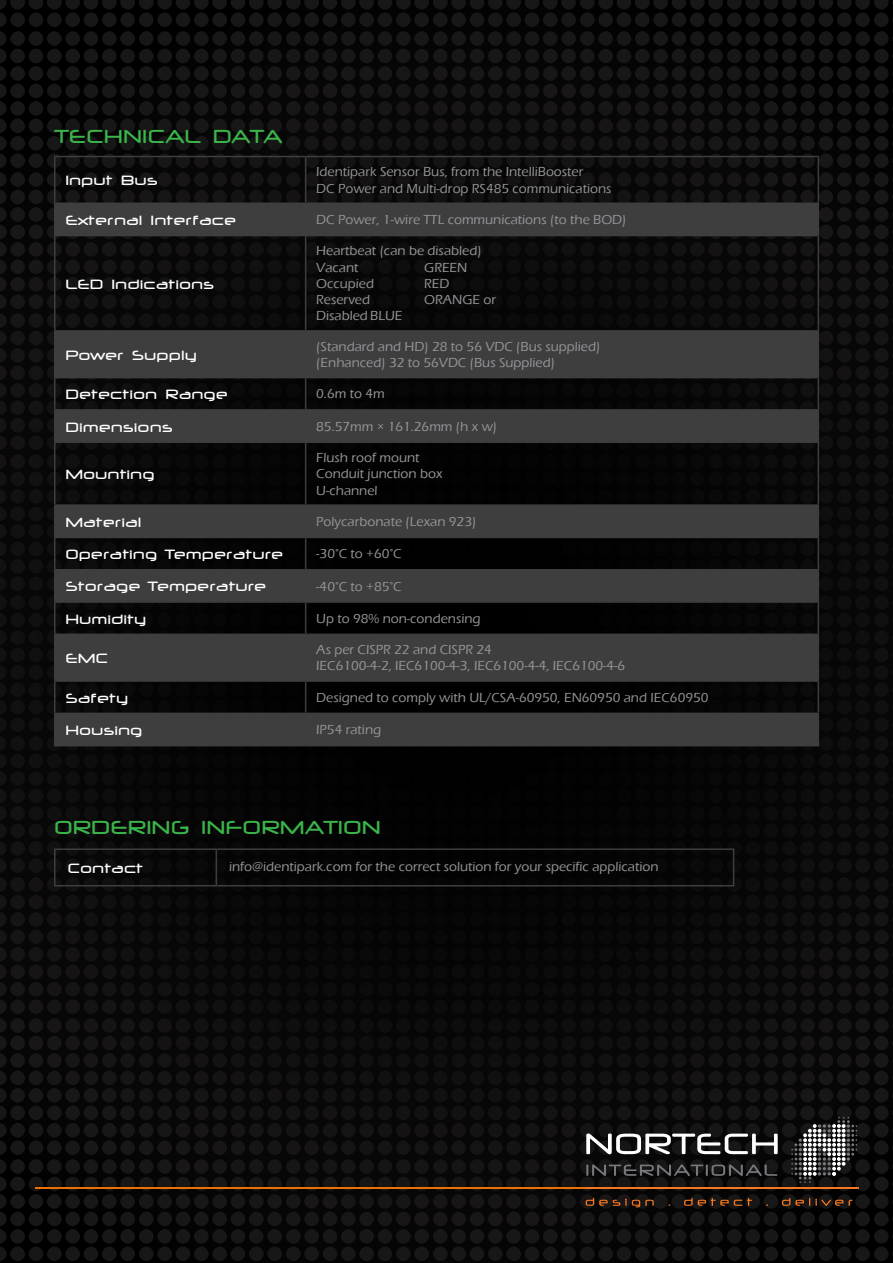
<style>
.page{position:relative;width:893px;height:1263px;background:#fff}
.page>*{position:absolute;margin:0;border:0;box-sizing:border-box;transform-origin:0 0}
.t1{font:500 21px "Nortech";color:#3bb44a}
.t2{font:500 15px "Nortech";color:#fff}
.t3{font:500 13.5px/16.2px "Eras ITC";color:#939598}
</style>
<div class="page">
<div style="left:0;top:0;width:893px;height:1263px;background:linear-gradient(to right,#0c0b0c,#0c0b0b)"></div>
<hr style="left:35px;top:1188px;width:824px;height:1px;background:#ed7004">
<svg style="left:586px;top:1164px;width:191px;height:12px;background:#2f2f30"></svg>
<svg style="left:586px;top:1133px;width:192px;height:21px"></svg>
<svg style="left:791px;top:1117px;width:66px;height:66px;background:#464646"></svg>
<hr style="left:586px;top:1188px;width:270px;height:1px;background:#f47721">
<svg style="left:586px;top:1198px;width:68px;height:9px"></svg>
<svg style="left:684px;top:1198px;width:68px;height:8px"></svg>
<svg style="left:782px;top:1198px;width:61px;height:8px"></svg>
<svg style="left:849px;top:1200px;width:4px;height:6px"></svg>
<svg style="left:56px;top:204px;width:762px;height:541px;background:#212021"></svg>
<hr style="left:54px;top:156px;width:252px;height:1px;background:#3e3e3f">
<hr style="left:54px;top:157px;width:2px;height:45px;background:#3e3e3f">
<hr style="left:306px;top:156px;width:513px;height:1px;background:#3e3e3f">
<hr style="left:305px;top:157px;width:1px;height:45px;background:#3e3e3f">
<hr style="left:818px;top:157px;width:1px;height:45px;background:#3e3e3f">
<hr style="left:54px;top:202px;width:252px;height:2px;background:#3e3e3f">
<hr style="left:54px;top:204px;width:2px;height:31px;background:#3e3e3f">
<hr style="left:306px;top:202px;width:513px;height:2px;background:#3e3e3f">
<hr style="left:305px;top:204px;width:1px;height:31px;background:#3e3e3f">
<hr style="left:818px;top:204px;width:1px;height:31px;background:#3e3e3f">
<hr style="left:54px;top:235px;width:252px;height:1px;background:#3e3e3f">
<hr style="left:54px;top:236px;width:2px;height:94px;background:#3e3e3f">
<hr style="left:306px;top:235px;width:513px;height:1px;background:#3e3e3f">
<hr style="left:305px;top:236px;width:1px;height:94px;background:#3e3e3f">
<hr style="left:818px;top:236px;width:1px;height:94px;background:#3e3e3f">
<hr style="left:54px;top:330px;width:252px;height:2px;background:#3e3e3f">
<hr style="left:54px;top:332px;width:2px;height:45px;background:#3e3e3f">
<hr style="left:306px;top:330px;width:513px;height:2px;background:#3e3e3f">
<hr style="left:305px;top:332px;width:1px;height:45px;background:#3e3e3f">
<hr style="left:818px;top:332px;width:1px;height:45px;background:#3e3e3f">
<hr style="left:54px;top:377px;width:252px;height:1px;background:#3e3e3f">
<hr style="left:54px;top:378px;width:2px;height:31px;background:#3e3e3f">
<hr style="left:306px;top:377px;width:513px;height:1px;background:#3e3e3f">
<hr style="left:305px;top:378px;width:1px;height:31px;background:#3e3e3f">
<hr style="left:818px;top:378px;width:1px;height:31px;background:#3e3e3f">
<hr style="left:54px;top:409px;width:252px;height:2px;background:#3e3e3f">
<hr style="left:54px;top:411px;width:2px;height:30px;background:#3e3e3f">
<hr style="left:306px;top:409px;width:513px;height:2px;background:#3e3e3f">
<hr style="left:305px;top:411px;width:1px;height:30px;background:#3e3e3f">
<hr style="left:818px;top:411px;width:1px;height:30px;background:#3e3e3f">
<hr style="left:54px;top:441px;width:252px;height:2px;background:#3e3e3f">
<hr style="left:54px;top:443px;width:2px;height:61px;background:#3e3e3f">
<hr style="left:306px;top:441px;width:513px;height:2px;background:#3e3e3f">
<hr style="left:305px;top:443px;width:1px;height:61px;background:#3e3e3f">
<hr style="left:818px;top:443px;width:1px;height:61px;background:#3e3e3f">
<hr style="left:54px;top:504px;width:252px;height:2px;background:#3e3e3f">
<hr style="left:54px;top:506px;width:2px;height:31px;background:#3e3e3f">
<hr style="left:306px;top:504px;width:513px;height:2px;background:#3e3e3f">
<hr style="left:305px;top:506px;width:1px;height:31px;background:#3e3e3f">
<hr style="left:818px;top:506px;width:1px;height:31px;background:#3e3e3f">
<hr style="left:54px;top:537px;width:252px;height:1px;background:#3e3e3f">
<hr style="left:54px;top:538px;width:2px;height:31px;background:#3e3e3f">
<hr style="left:306px;top:537px;width:513px;height:1px;background:#3e3e3f">
<hr style="left:305px;top:538px;width:1px;height:31px;background:#3e3e3f">
<hr style="left:818px;top:538px;width:1px;height:31px;background:#3e3e3f">
<hr style="left:54px;top:569px;width:252px;height:1px;background:#3e3e3f">
<hr style="left:54px;top:570px;width:2px;height:31px;background:#3e3e3f">
<hr style="left:306px;top:569px;width:513px;height:1px;background:#3e3e3f">
<hr style="left:305px;top:570px;width:1px;height:31px;background:#3e3e3f">
<hr style="left:818px;top:570px;width:1px;height:31px;background:#3e3e3f">
<hr style="left:54px;top:601px;width:252px;height:2px;background:#3e3e3f">
<hr style="left:54px;top:603px;width:2px;height:31px;background:#3e3e3f">
<hr style="left:306px;top:601px;width:513px;height:2px;background:#3e3e3f">
<hr style="left:305px;top:603px;width:1px;height:31px;background:#3e3e3f">
<hr style="left:818px;top:603px;width:1px;height:31px;background:#3e3e3f">
<hr style="left:54px;top:634px;width:252px;height:1px;background:#3e3e3f">
<hr style="left:54px;top:635px;width:2px;height:45px;background:#3e3e3f">
<hr style="left:306px;top:634px;width:513px;height:1px;background:#3e3e3f">
<hr style="left:305px;top:635px;width:1px;height:45px;background:#3e3e3f">
<hr style="left:818px;top:635px;width:1px;height:45px;background:#3e3e3f">
<hr style="left:54px;top:680px;width:252px;height:2px;background:#3e3e3f">
<hr style="left:54px;top:682px;width:2px;height:31px;background:#3e3e3f">
<hr style="left:306px;top:680px;width:513px;height:2px;background:#3e3e3f">
<hr style="left:305px;top:682px;width:1px;height:31px;background:#3e3e3f">
<hr style="left:818px;top:682px;width:1px;height:31px;background:#3e3e3f">
<hr style="left:54px;top:713px;width:252px;height:1px;background:#3e3e3f">
<hr style="left:54px;top:714px;width:2px;height:31px;background:#3e3e3f">
<hr style="left:306px;top:713px;width:513px;height:1px;background:#3e3e3f">
<hr style="left:305px;top:714px;width:1px;height:31px;background:#3e3e3f">
<hr style="left:818px;top:714px;width:1px;height:31px;background:#3e3e3f">
<hr style="left:54px;top:745px;width:252px;height:1px;background:#3e3e3f">
<hr style="left:306px;top:745px;width:513px;height:1px;background:#3e3e3f">
<hr style="left:54px;top:848px;width:162px;height:2px;background:#3e3e3f">
<hr style="left:54px;top:850px;width:2px;height:35px;background:#3e3e3f">
<hr style="left:216px;top:848px;width:518px;height:2px;background:#3e3e3f">
<hr style="left:216px;top:850px;width:1px;height:35px;background:#3e3e3f">
<hr style="left:733px;top:850px;width:1px;height:35px;background:#3e3e3f">
<hr style="left:54px;top:885px;width:162px;height:1px;background:#3e3e3f">
<hr style="left:216px;top:885px;width:518px;height:1px;background:#3e3e3f">
<h1 class="t1" style="left:54px;top:128px;width:230px">TECHNICAL DATA</h1>
<p class="t2" style="left:65px;top:174px;width:94px">Input Bus</p>
<p class="t3" style="left:316px;top:164px;width:297px">Identipark Sensor Bus, from the IntelliBooster<br>DC Power and Multi-drop RS485 communications</p>
<p class="t2" style="left:65px;top:214px;width:172px">External Interface</p>
<p class="t3" style="left:316px;top:212px;width:312px">DC Power, 1-wire TTL communications (to the BOD)</p>
<p class="t2" style="left:65px;top:278px;width:150px">LED Indications</p>
<p class="t3" style="left:316px;top:243px;width:167px">Heartbeat (can be disabled)<br>Vacant</p>
<p class="t3" style="left:424px;top:259px;width:45px">GREEN</p>
<p class="t3" style="left:316px;top:275px;width:59px">Occupied</p>
<p class="t3" style="left:424px;top:275px;width:27px">RED</p>
<p class="t3" style="left:316px;top:292px;width:55px">Reserved</p>
<p class="t3" style="left:424px;top:292px;width:73px">ORANGE or</p>
<p class="t3" style="left:316px;top:308px;width:88px">Disabled BLUE</p>
<p class="t2" style="left:65px;top:349px;width:133px">Power Supply</p>
<p class="t3" style="left:316px;top:338px;width:286px">(Standard and HD) 28 to 56 VDC (Bus supplied) (Enhanced) 32 to 56VDC (Bus Supplied)</p>
<p class="t2" style="left:65px;top:388px;width:164px">Detection Range</p>
<p class="t3" style="left:316px;top:386px;width:70px">0.6m to 4m</p>
<p class="t2" style="left:65px;top:420px;width:109px">Dimensions</p>
<p class="t3" style="left:316px;top:418px;width:182px">85.57mm × 161.26mm (h x w)</p>
<p class="t2" style="left:65px;top:468px;width:91px">Mounting</p>
<p class="t3" style="left:316px;top:450px;width:128px">Flush roof mount<br>Conduit junction box<br>U-channel</p>
<p class="t2" style="left:65px;top:516px;width:78px">Material</p>
<p class="t3" style="left:316px;top:513px;width:162px">Polycarbonate (Lexan 923)</p>
<p class="t2" style="left:65px;top:548px;width:219px">Operating Temperature</p>
<p class="t3" style="left:316px;top:546px;width:87px">-30°C to +60°C</p>
<p class="t2" style="left:65px;top:580px;width:202px">Storage Temperature</p>
<p class="t3" style="left:316px;top:578px;width:87px">-40°C to +85°C</p>
<p class="t2" style="left:65px;top:613px;width:82px">Humidity</p>
<p class="t3" style="left:316px;top:610px;width:166px">Up to 98% non-condensing</p>
<p class="t2" style="left:65px;top:652px;width:44px">EMC</p>
<p class="t3" style="left:316px;top:642px;width:311px">As per CISPR 22 and CISPR 24<br>IEC6100-4-2, IEC6100-4-3, IEC6100-4-4, IEC6100-4-6</p>
<p class="t2" style="left:65px;top:692px;width:64px">Safety</p>
<p class="t3" style="left:316px;top:689px;width:394px">Designed to comply with UL/CSA-60950, EN60950 and IEC60950</p>
<p class="t2" style="left:65px;top:724px;width:79px">Housing</p>
<p class="t3" style="left:316px;top:722px;width:67px">IP54 rating</p>
<h1 class="t1" style="left:54px;top:818px;width:328px">ORDERING INFORMATION</h1>
<p class="t2" style="left:68px;top:862px;width:77px">Contact</p>
<p class="t3" style="left:229px;top:859px;width:431px">info@identipark.com for the correct solution for your specific application</p>
</div>
